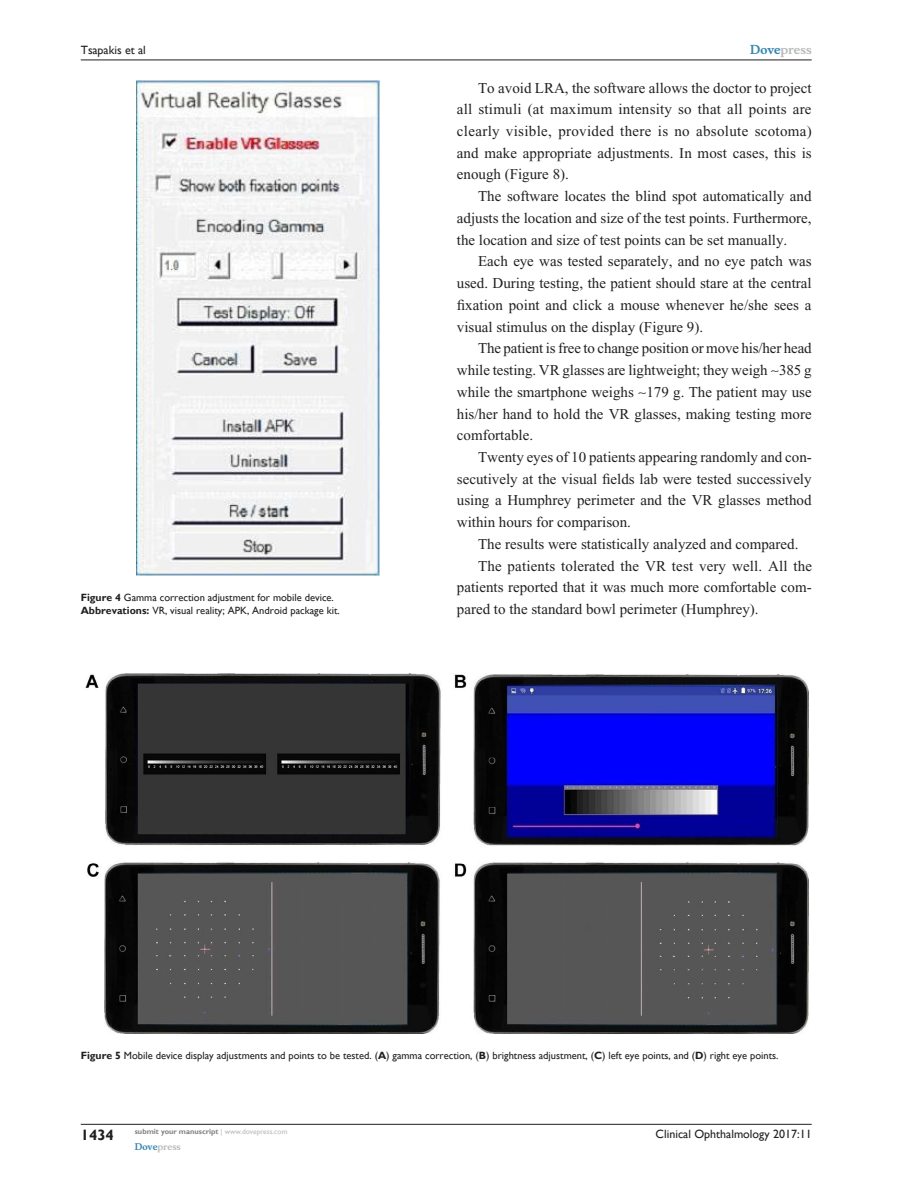
<style>
.page{position:relative;width:918px;height:1188px;background:#fff}
.page>*{position:absolute;margin:0;border:0;box-sizing:border-box;transform-origin:0 0}
.t1{font:15px/21.8px "Times New Roman";color:#231f20;text-align:justify}
.t2{font:700 15px "Gill Sans";color:#231f20}
.t3{font:12px "Gill Sans";color:#231f20}
.t4{font:700 12px "Musee";color:#b8babc}
.t5{font:10.5px/13.5px "Gill Sans";color:#231f20}
.t6{font:700 9px "Musee";color:#b8babc}
.t7{font:700 7.5px "Gill Sans";color:#808285}
.s1{font-weight:700}
.s2{color:#3886af}
.s3{font-weight:400;color:#b8babc}
</style>
<div class="page">
<hr style="left:81px;top:1124px;width:731px;height:1px;background:#231f20">
<hr style="left:81px;top:60px;width:731px;height:1px;background:#231f20">
<img style="left:137px;top:81px;width:243px;height:494px">
<img style="left:85px;top:673px;width:723px;height:360px">
<p class="t3" style="left:81px;top:43px;width:67px">Tsapakis et al</p>
<p class="t5" style="left:81px;top:591px;width:261px"><span class="s1">Figure 4</span> Gamma correction adjustment for mobile device.<br><span class="s1">Abbrevations:</span> VR, visual reality; APK, Android package kit.</p>
<p class="t4" style="left:750px;top:43px;width:63px"><span class="s2">Dove</span>press</p>
<p class="t1" style="left:457px;top:77px;width:357px;text-indent:21px">To avoid LRA, the software allows the doctor to project all stimuli (at maximum intensity so that all points are clearly visible, provided there is no absolute scotoma) and make appropriate adjustments. In most cases, this is enough (Figure 8).</p>
<p class="t1" style="left:457px;top:185px;width:356px;text-indent:21px">The software locates the blind spot automatically and adjusts the location and size of the test points. Furthermore, the location and size of test points can be set manually.</p>
<p class="t1" style="left:457px;top:251px;width:356px;text-indent:21px">Each eye was tested separately, and no eye patch was used. During testing, the patient should stare at the central fixation point and click a mouse whenever he/she sees a visual stimulus on the display (Figure 9).</p>
<p class="t1" style="left:457px;top:338px;width:356px;text-indent:21px">The patient is free to change position or move his/her head while testing. VR glasses are lightweight; they weigh 385 g while the smartphone weighs 179 g. The patient may use his/her hand to hold the VR glasses, making testing more comfortable.</p>
<p class="t1" style="left:457px;top:446px;width:357px;text-indent:21px">Twenty eyes of 10 patients appearing randomly and con&shy;secutively at the visual fields lab were tested successively using a Humphrey perimeter and the VR glasses method within hours for comparison.</p>
<p class="t1" style="left:478px;top:533px;width:322px">The results were statistically analyzed and compared.</p>
<p class="t1" style="left:478px;top:555px;width:335px">The patients tolerated the VR test very well. All the</p>
<p class="t1" style="left:457px;top:577px;width:356px">patients reported that it was much more comfortable com-</p>
<p class="t1" style="left:457px;top:598px;width:303px">pared to the standard bowl perimeter (Humphrey).</p>
<p class="t5" style="left:81px;top:1048px;width:699px"><span class="s1">Figure 5</span> Mobile device display adjustments and points to be tested. (<span class="s1">A</span>) gamma correction, (<span class="s1">B</span>) brightness adjustment, (<span class="s1">C</span>) left eye points, and (<span class="s1">D</span>) right eye points.</p>
<p class="t2" style="left:81px;top:1126px;width:35px">1434</p>
<p class="t7" style="left:135px;top:1127px;width:154px">submit your manuscript <span class="s3">| www.dovepress.com</span></p>
<p class="t6" style="left:135px;top:1141px;width:48px"><span class="s2">Dove</span>press</p>
<p class="t3" style="left:656px;top:1127px;width:158px">Clinical Ophthalmology 2017:11</p>
</div>
